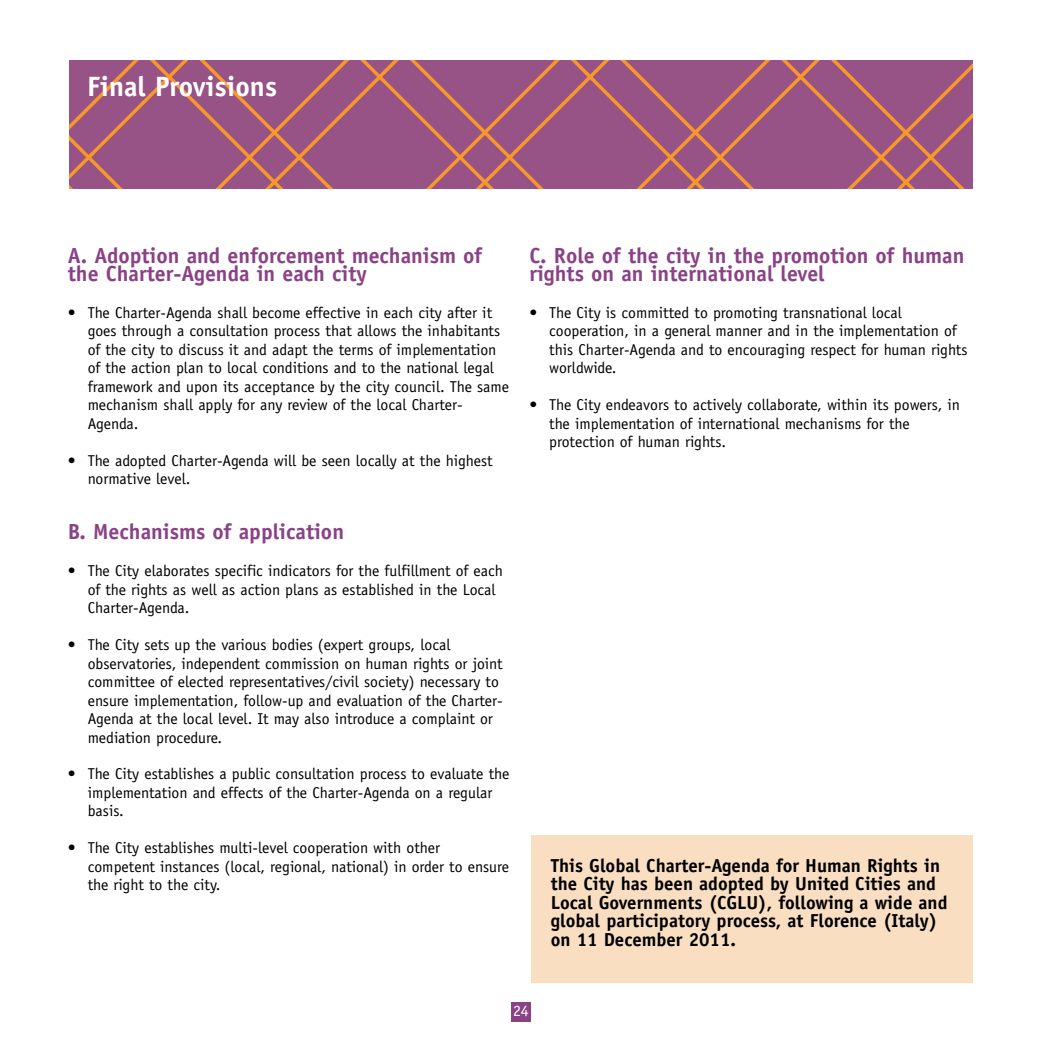
<style>
.page{position:relative;width:1042px;height:1042px;background:#fff}
.page>*{position:absolute;margin:0;border:0;box-sizing:border-box;transform-origin:0 0}
.t1{font:700 28px "Officina Sans";color:#fff}
.t2{font:700 21.88px/18.4px "Officina Sans";color:#8a4286}
.t3{font:700 18.9px/18.4px "Officina Sans";color:#000}
.t4{font:15.75px/18.4px "Officina Sans";color:#000}
.t5{font:15.75px "Officina Sans";color:#fff}
</style>
<div class="page">
<div style="left:511px;top:1002px;width:20px;height:20px;background:#8a4286"></div>
<svg style="left:911px;top:60px;width:61px;height:129px;background:#a25a7b"></svg>
<svg style="left:805px;top:60px;width:106px;height:129px;background:#a1597c"></svg>
<svg style="left:700px;top:60px;width:105px;height:129px;background:#a0597d"></svg>
<svg style="left:595px;top:60px;width:105px;height:129px;background:#a0597d"></svg>
<svg style="left:490px;top:60px;width:105px;height:129px;background:#a0597d"></svg>
<svg style="left:69px;top:60px;width:421px;height:129px;background:#a0597d"></svg>
<div style="left:531px;top:835px;width:441px;height:147px;background:#f9dec2"></div>
<h1 class="t1" style="left:87px;top:76px;width:191px">Final Provisions</h1>
<h2 class="t2" style="left:68px;top:248px;width:416px">A. Adoption and enforcement mechanism of the Charter-Agenda in each city</h2>
<p class="t4" style="left:88px;top:305px;width:423px;text-indent:-20px">• The Charter-Agenda shall become effective in each city after it goes through a consultation process that allows the inhabitants of the city to discuss it and adapt the terms of implementation of the action plan to local conditions and to the national legal framework and upon its acceptance by the city council. The same mechanism shall apply for any review of the local Charter-Agenda.</p>
<p class="t4" style="left:88px;top:452px;width:406px;text-indent:-20px">• The adopted Charter-Agenda will be seen locally at the highest normative level.</p>
<h2 class="t2" style="left:68px;top:525px;width:278px">B. Mechanisms of application</h2>
<p class="t4" style="left:88px;top:563px;width:417px;text-indent:-20px">• The City elaborates specific indicators for the fulfillment of each of the rights as well as action plans as established in the Local<br>Charter-Agenda.</p>
<p class="t4" style="left:88px;top:637px;width:416px;text-indent:-20px">• The City sets up the various bodies (expert groups, local observatories, independent commission on human rights or joint committee of elected representatives/civil society) necessary to ensure implementation, follow-up and evaluation of the Charter-Agenda at the local level. It may also introduce a complaint or mediation procedure.</p>
<p class="t4" style="left:88px;top:766px;width:423px;text-indent:-20px">• The City establishes a public consultation process to evaluate the implementation and effects of the Charter-Agenda on a regular basis.</p>
<p class="t4" style="left:88px;top:840px;width:423px;text-indent:-20px">• The City establishes multi-level cooperation with other competent instances (local, regional, national) in order to ensure the right to the city.</p>
<h2 class="t2" style="left:529px;top:248px;width:437px">C. Role of the city in the promotion of human rights on an international level</h2>
<p class="t4" style="left:549px;top:305px;width:420px;text-indent:-20px">• The City is committed to promoting transnational local cooperation, in a general manner and in the implementation of this Charter-Agenda and to encouraging respect for human rights worldwide.</p>
<p class="t4" style="left:549px;top:397px;width:412px;text-indent:-20px">• The City endeavors to actively collaborate, within its powers, in the implementation of international mechanisms for the protection of human rights.</p>
<p class="t3" style="left:551px;top:857px;width:398px">This Global Charter-Agenda for Human Rights in the City has been adopted by United Cities and Local Governments (CGLU), following a wide and global participatory process, at Florence (Italy) on 11 December 2011.</p>
<p class="t5" style="left:513px;top:1005px;width:17px">24</p>
</div>
